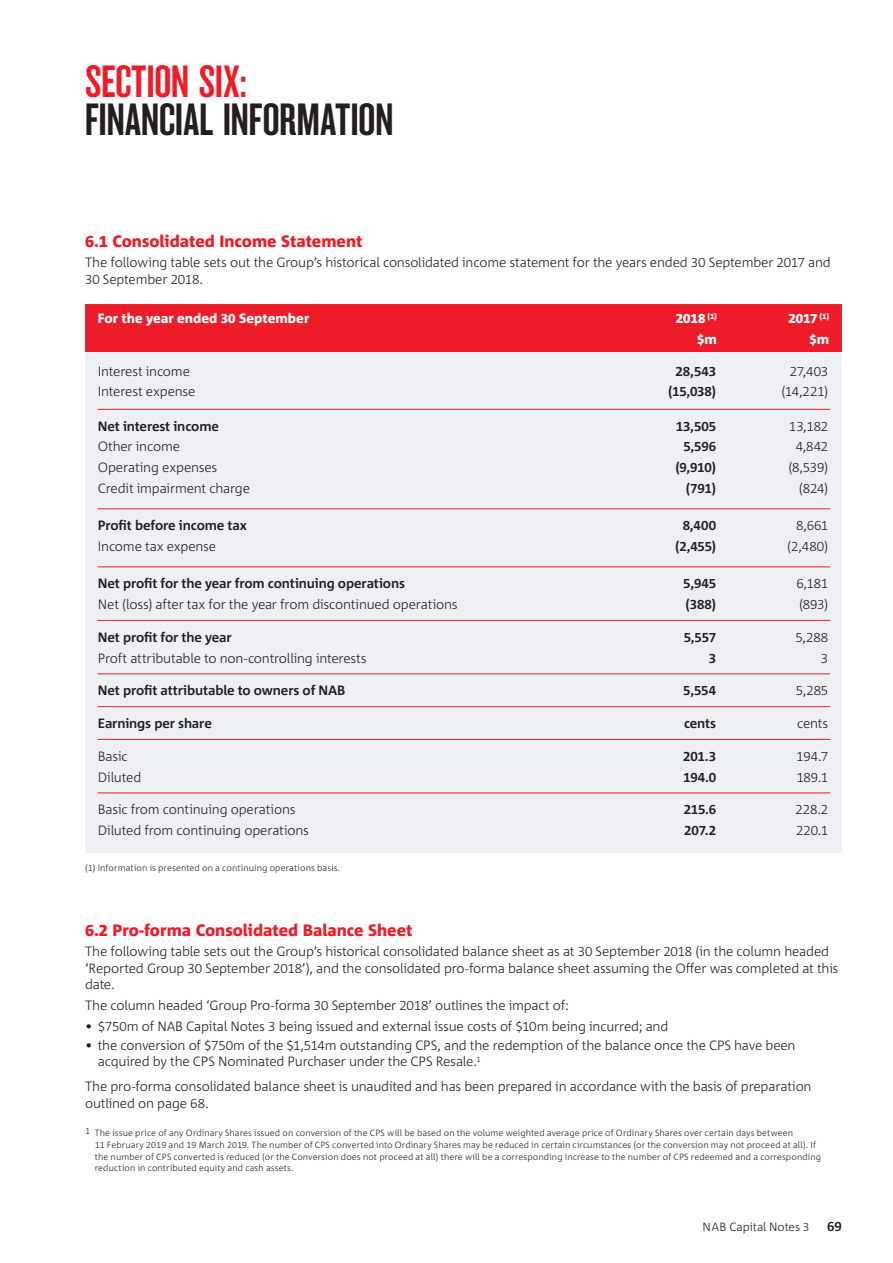
<style>
.page{position:relative;width:893px;height:1263px;background:#fff}
.page>*{position:absolute;margin:0;border:0;box-sizing:border-box;transform-origin:0 0}
.t1{font:42px "NAB Impact";color:#231f20}
.t2{font:42px "NAB Impact";color:#ee1c28}
.t3{font:800 16.5px "Corpid C1";color:#ee1c28}
.t4{font:300 13.5px/16.5px "Corpid C1";letter-spacing:-.015em;color:#231f20}
.t5{font:700 13.5px "Corpid C1";letter-spacing:-.01em;color:#231f20}
.t6{font:800 13.5px/21px "Corpid C1";color:#fff;text-align:right}
.t7{font:300 12px "Corpid C1";letter-spacing:-.005em;color:#231f20}
.t8{font:300 9px/11.7px "Corpid C1";letter-spacing:.01em;color:#231f20}
</style>
<div class="page">
<div style="left:85px;top:304px;width:757px;height:48px;background:#ee1c28"></div>
<div style="left:85px;top:352px;width:757px;height:501px;background:#edf1f3"></div>
<hr style="left:98px;top:409px;width:732px;height:1px;background:#ee1c28">
<hr style="left:98px;top:508px;width:732px;height:1px;background:#ee1c28">
<hr style="left:98px;top:566px;width:732px;height:1px;background:#ee1c28">
<hr style="left:98px;top:620px;width:732px;height:1px;background:#ee1c28">
<hr style="left:98px;top:673px;width:732px;height:1px;background:#ee1c28">
<hr style="left:98px;top:706px;width:732px;height:1px;background:#ee1c28">
<hr style="left:98px;top:739px;width:732px;height:1px;background:#ee1c28">
<hr style="left:98px;top:792px;width:732px;height:1px;background:#ee1c28">
<h1 class="t2" style="left:85px;top:64px;width:163px">SECTION SIX:</h1>
<h1 class="t1" style="left:85px;top:101px;width:310px">FINANCIAL INFORMATION</h1>
<p class="t3" style="left:85px;top:231px;width:279px">6.1 Consolidated Income Statement</p>
<p class="t4" style="left:85px;top:254px;width:747px">The following table sets out the Group’s historical consolidated income statement for the years ended 30 September 2017 and<br>30 September 2018.</p>
<p class="t6" style="left:98px;top:307px;width:213px">For the year ended 30 September</p>
<p class="t6" style="left:676px;top:307px;width:43px">2018 <sup>(1) </sup>$m</p>
<p class="t6" style="left:788px;top:307px;width:42px">2017 <sup>(1) </sup>$m</p>
<p class="t4" style="left:98px;top:362px;width:94px">Interest income</p>
<p class="t5" style="left:675px;top:362px;width:42px">28,543</p>
<p class="t4" style="left:790px;top:362px;width:40px">27,403</p>
<p class="t4" style="left:98px;top:383px;width:99px">Interest expense</p>
<p class="t5" style="left:668px;top:383px;width:49px">(15,038)</p>
<p class="t4" style="left:781px;top:383px;width:49px">(14,221)</p>
<p class="t5" style="left:98px;top:417px;width:123px">Net interest income</p>
<p class="t5" style="left:676px;top:417px;width:42px">13,505</p>
<p class="t4" style="left:789px;top:417px;width:41px">13,182</p>
<p class="t4" style="left:98px;top:438px;width:84px">Other income</p>
<p class="t5" style="left:683px;top:438px;width:34px">5,596</p>
<p class="t4" style="left:796px;top:438px;width:34px">4,842</p>
<p class="t4" style="left:98px;top:459px;width:121px">Operating expenses</p>
<p class="t5" style="left:675px;top:459px;width:42px">(9,910)</p>
<p class="t4" style="left:788px;top:459px;width:41px">(8,539)</p>
<p class="t4" style="left:98px;top:480px;width:154px">Credit impairment charge</p>
<p class="t5" style="left:686px;top:480px;width:32px">(791)</p>
<p class="t4" style="left:799px;top:480px;width:31px">(824)</p>
<p class="t5" style="left:98px;top:517px;width:151px">Profit before income tax</p>
<p class="t5" style="left:683px;top:517px;width:35px">8,400</p>
<p class="t4" style="left:796px;top:517px;width:34px">8,661</p>
<p class="t4" style="left:98px;top:538px;width:120px">Income tax expense</p>
<p class="t5" style="left:675px;top:538px;width:42px">(2,455)</p>
<p class="t4" style="left:787px;top:538px;width:43px">(2,480)</p>
<p class="t5" style="left:98px;top:575px;width:309px">Net profit for the year from continuing operations</p>
<p class="t5" style="left:683px;top:575px;width:34px">5,945</p>
<p class="t4" style="left:796px;top:575px;width:33px">6,181</p>
<p class="t4" style="left:98px;top:596px;width:361px">Net (loss) after tax for the year from discontinued operations</p>
<p class="t5" style="left:686px;top:596px;width:32px">(388)</p>
<p class="t4" style="left:799px;top:596px;width:31px">(893)</p>
<p class="t5" style="left:98px;top:628px;width:135px">Net profit for the year</p>
<p class="t5" style="left:684px;top:628px;width:34px">5,557</p>
<p class="t4" style="left:796px;top:628px;width:34px">5,288</p>
<p class="t4" style="left:98px;top:649px;width:270px">Proft attributable to non-controlling interests</p>
<p class="t5" style="left:709px;top:649px;width:9px">3</p>
<p class="t4" style="left:821px;top:649px;width:9px">3</p>
<p class="t5" style="left:98px;top:682px;width:249px">Net profit attributable to owners of NAB</p>
<p class="t5" style="left:683px;top:682px;width:34px">5,554</p>
<p class="t4" style="left:796px;top:682px;width:34px">5,285</p>
<p class="t5" style="left:98px;top:715px;width:116px">Earnings per share</p>
<p class="t5" style="left:684px;top:715px;width:34px">cents</p>
<p class="t4" style="left:797px;top:715px;width:33px">cents</p>
<p class="t4" style="left:98px;top:747px;width:31px">Basic</p>
<p class="t5" style="left:683px;top:747px;width:34px">201.3</p>
<p class="t4" style="left:796px;top:747px;width:34px">194.7</p>
<p class="t4" style="left:98px;top:768px;width:45px">Diluted</p>
<p class="t5" style="left:683px;top:768px;width:34px">194.0</p>
<p class="t4" style="left:796px;top:768px;width:34px">189.1</p>
<p class="t4" style="left:98px;top:801px;width:199px">Basic from continuing operations</p>
<p class="t5" style="left:684px;top:801px;width:34px">215.6</p>
<p class="t4" style="left:795px;top:801px;width:34px">228.2</p>
<p class="t4" style="left:98px;top:822px;width:213px">Diluted from continuing operations</p>
<p class="t5" style="left:684px;top:822px;width:33px">207.2</p>
<p class="t4" style="left:796px;top:822px;width:34px">220.1</p>
<p class="t8" style="left:85px;top:862px;width:257px">(1) Information is presented on a continuing operations basis.</p>
<p class="t3" style="left:85px;top:919px;width:329px">6.2 Pro-forma Consolidated Balance Sheet</p>
<p class="t4" style="left:85px;top:943px;width:755px">The following table sets out the Group’s historical consolidated balance sheet as at 30 September 2018 (in the column headed ‘Reported Group 30 September 2018’), and the consolidated pro-forma balance sheet assuming the Offer was completed at this date.</p>
<p class="t4" style="left:85px;top:997px;width:485px">The column headed ‘Group Pro-forma 30 September 2018’ outlines the impact of:</p>
<p class="t4" style="left:85px;top:1017px;width:585px">• $750m of NAB Capital Notes 3 being issued and external issue costs of $10m being incurred; and</p>
<p class="t4" style="left:98px;top:1036px;width:699px;text-indent:-13px">• the conversion of $750m of the $1,514m outstanding CPS, and the redemption of the balance once the CPS have been acquired by the CPS Nominated Purchaser under the CPS Resale.<sup>1</sup></p>
<p class="t4" style="left:85px;top:1078px;width:728px">The pro-forma consolidated balance sheet is unaudited and has been prepared in accordance with the basis of preparation outlined on page 68.</p>
<p class="t8" style="left:95px;top:1127px;width:728px;text-indent:-10px">1 The issue price of any Ordinary Shares issued on conversion of the CPS will be based on the volume weighted average price of Ordinary Shares over certain days between<br>11 February 2019 and 19 March 2019. The number of CPS converted into Ordinary Shares may be reduced in certain circumstances (or the conversion may not proceed at all). If the number of CPS converted is reduced (or the Conversion does not proceed at all) there will be a corresponding increase to the number of CPS redeemed and a corresponding reduction in contributed equity and cash assets.</p>
<p class="t7" style="left:703px;top:1219px;width:108px">NAB Capital Notes 3</p>
<p class="t5" style="left:827px;top:1218px;width:16px">69</p>
</div>
